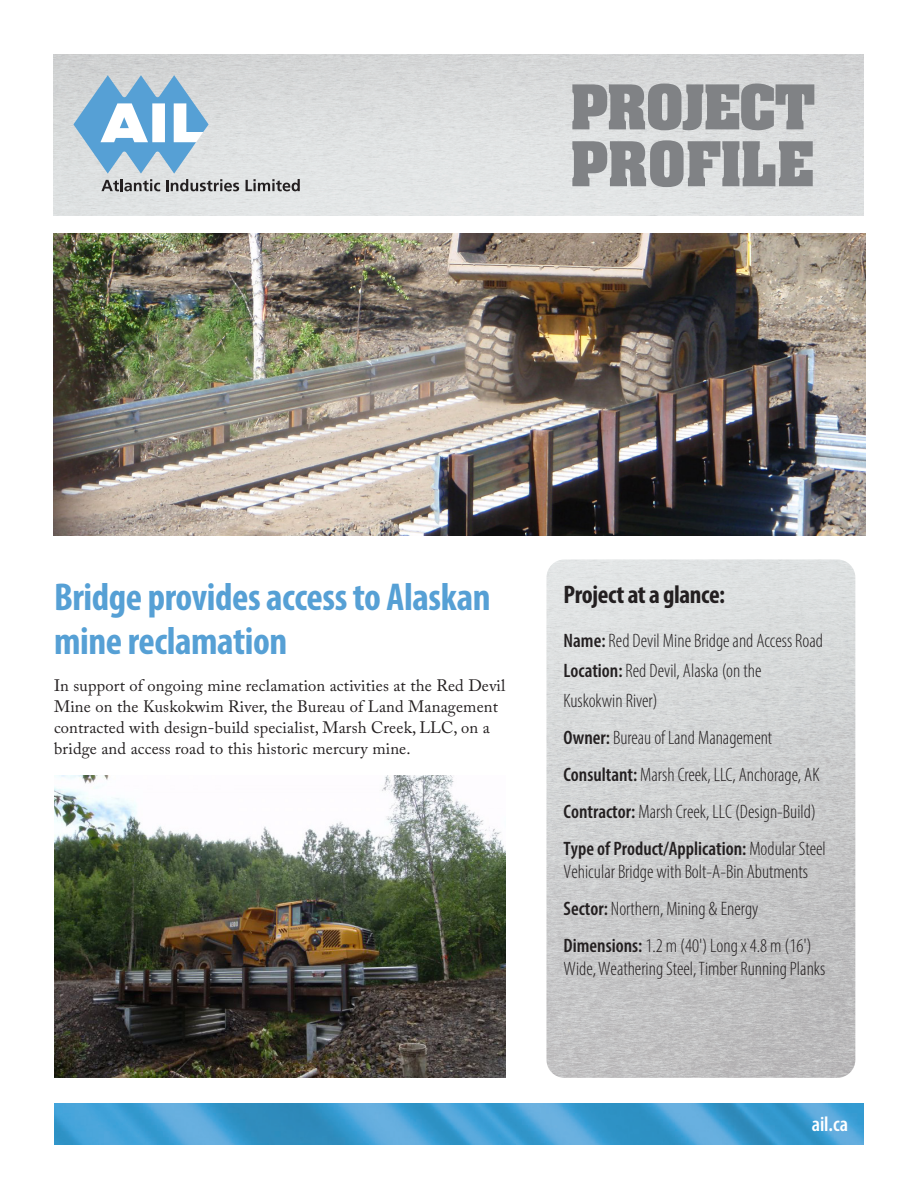
<style>
.page{position:relative;width:918px;height:1188px;background:#fff}
.page>*{position:absolute;margin:0;border:0;box-sizing:border-box;transform-origin:0 0}
.t1{font:700 52.5px/56.8px "Aachen";letter-spacing:-.01em;color:#808285}
.Head{font:700 condensed 39px/43.5px "Myriad Pro";letter-spacing:-.01em;color:#56a0d5}
.Project_details{font:700 condensed 25.5px "Myriad Pro";letter-spacing:-.015em;color:#231f20}
.t2{font:600 condensed 21px "Myriad Pro";color:#fff}
.Project_details-2{font:300 condensed 19.5px/36.9px "Myriad Pro";color:#231f20}
.copy{font:16.5px/21px "Adobe Caslon Pro";letter-spacing:.01em;color:#231f20}
.s1{font-weight:600}
</style>
<div class="page">
<img style="left:54px;top:234px;width:812px;height:302px">
<img style="left:54px;top:1103px;width:810px;height:41px">
<img style="left:54px;top:54px;width:810px;height:162px">
<svg style="left:246px;top:179px;width:54px;height:12px"></svg>
<svg style="left:73px;top:75px;width:166px;height:116px;background:#aec7d8"></svg>
<img style="left:546px;top:559px;width:309px;height:519px">
<img style="left:54px;top:775px;width:451px;height:302px">
<p class="t1" style="left:570px;top:78px;width:246px">PROJECT<br>PROFILE</p>
<p class="Head" style="left:54px;top:575px;width:438px">Bridge provides access to Alaskan mine reclamation</p>
<p class="copy" style="left:54px;top:675px;width:453px">In support of ongoing mine reclamation activities at the Red Devil Mine on the Kuskokwim River, the Bureau of Land Management contracted with design-build specialist, Marsh Creek, LLC, on a bridge and access road to this historic mercury mine.</p>
<p class="Project_details" style="left:564px;top:579px;width:163px">Project at a glance:</p>
<p class="Project_details-2" style="left:564px;top:625px;width:261px;line-height:30.2px"><span class="s1">Name:</span> Red Devil Mine Bridge and Access Road<br><span class="s1">Location:</span> Red Devil, Alaska (on the<br>Kuskokwin River)</p>
<p class="Project_details-2" style="left:564px;top:719px;width:264px"><span class="s1">Owner:</span> Bureau of Land Management <span class="s1">Consultant:</span> Marsh Creek, LLC, Anchorage, AK <span class="s1">Contractor:</span> Marsh Creek, LLC (Design-Build)<br><span class="s1">Type of Product/Application:</span> Modular Steel</p>
<p class="Project_details-2" style="left:564px;top:853px;width:250px">Vehicular Bridge with Bolt-A-Bin Abutments<br><span class="s1">Sector:</span> Northern, Mining &amp; Energy<br><span class="s1">Dimensions:</span> 1.2 m (40') Long x 4.8 m (16')</p>
<p class="Project_details-2" style="left:564px;top:950px;width:263px">Wide, Weathering Steel, Timber Running Planks</p>
<p class="t2" style="left:812px;top:1111px;width:38px">ail.ca</p>
</div>
